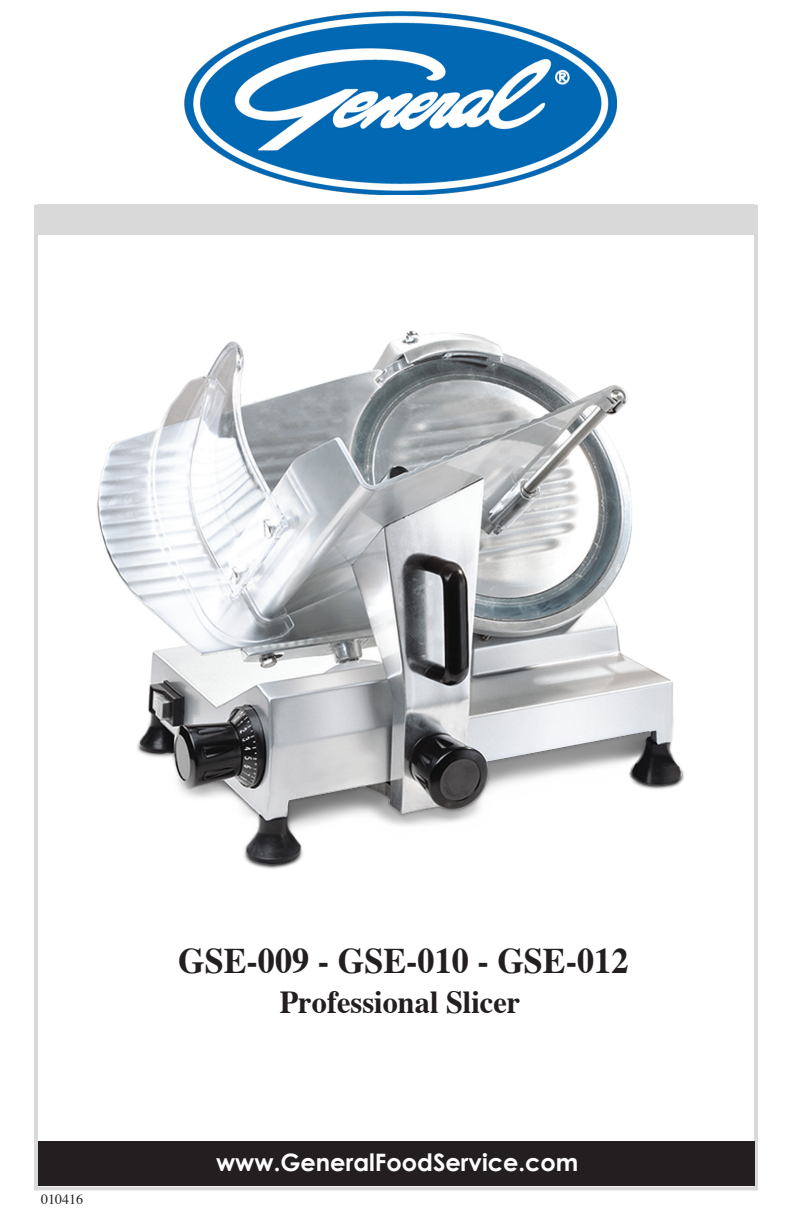
<style>
.page{position:relative;width:792px;height:1224px;background:#fff}
.page>*{position:absolute;margin:0;border:0;box-sizing:border-box;transform-origin:0 0}
.t1{font:700 36px "Times";color:#231f20;scale:.95 1}
.t2{font:700 32px "Times";color:#231f20;scale:.95 1}
.t3{font:700 24px "Century Gothic";color:#fff}
.t4{font:14px "Times";color:#231f20}
</style>
<div class="page">
<div style="left:38px;top:1141px;width:716px;height:45px;background:#231f20"></div>
<img style="left:97px;top:330px;width:587px;height:539px">
<div style="left:38px;top:204px;width:716px;height:31px;background:#d9d9da"></div>
<img style="left:184px;top:12px;width:432px;height:182px">
<p class="t4" style="left:41px;top:1186px;width:43px">010416</p>
<p class="t1" style="left:178px;top:926px;width:476px">GSE-009 - GSE-010 - GSE-012</p>
<p class="t2" style="left:280px;top:971px;width:255px">Professional Slicer</p>
<p class="t3" style="left:216px;top:1148px;width:364px">www.GeneralFoodService.com</p>
</div>
